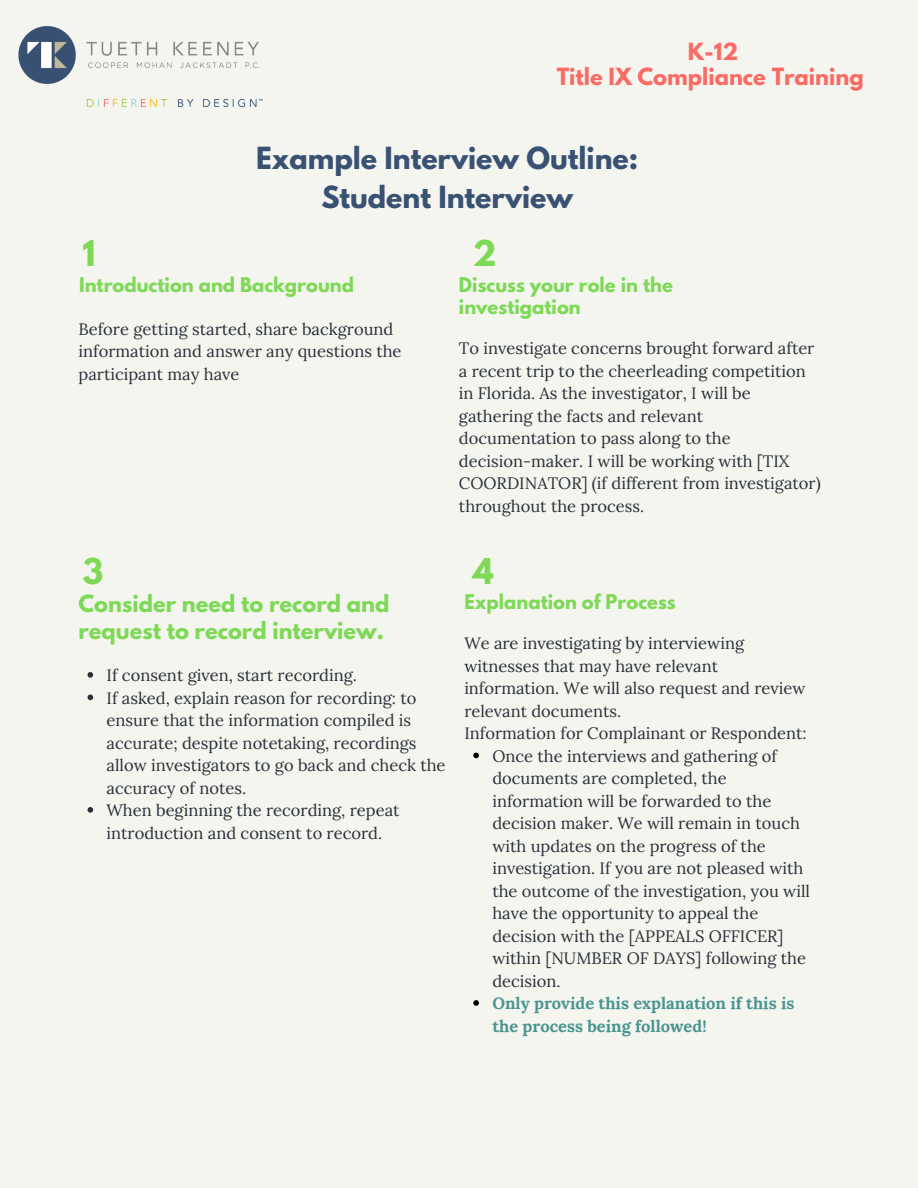
<style>
.page{position:relative;width:918px;height:1188px;background:#f5f5ef}
.page>*{position:absolute;margin:0;border:0;box-sizing:border-box;transform-origin:0 0}
.t1{font:700 31.5px "League Spartan";color:#7ed957}
.t2{font:700 27px/39.3px "League Spartan";color:#395173;text-align:center}
.t3{font:700 21px/27px "League Spartan";color:#7ed957}
.t4{font:700 21px/24.8px "League Spartan";color:#f96b64;text-align:center}
.t5{font:700 18px/22.5px "League Spartan";color:#7ed957}
.t6{font:16.5px/22.5px "Lora";color:#293039}
.t7{font:700 16.5px/22.5px "Lora";color:#48948f}
</style>
<div class="page">
<svg style="left:473px;top:753px;width:6px;height:5px"></svg>
<svg style="left:473px;top:1000px;width:6px;height:6px"></svg>
<svg style="left:88px;top:672px;width:5px;height:6px"></svg>
<svg style="left:88px;top:695px;width:5px;height:5px"></svg>
<svg style="left:88px;top:807px;width:5px;height:6px"></svg>
<img style="left:18px;top:26px;width:245px;height:82px">
<p class="t4" style="left:557px;top:42px;width:308px">K-12<br>Title IX Compliance Training</p>
<h1 class="t1" style="left:82px;top:238px;width:15px">1</h1>
<h2 class="t2" style="left:256px;top:142px;width:384px">Example Interview Outline:<br>Student Interview</h2>
<h1 class="t1" style="left:473px;top:238px;width:25px">2</h1>
<p class="t5" style="left:79px;top:275px;width:276px">Introduction and Background</p>
<p class="t6" style="left:79px;top:317px;width:325px">Before getting started, share background information and answer any questions the participant may have</p>
<p class="t5" style="left:459px;top:275px;width:215px">Discuss your role in the investigation</p>
<p class="t6" style="left:459px;top:337px;width:363px">To investigate concerns brought forward after a recent trip to the cheerleading competition in Florida. As the investigator, I will be gathering the facts and relevant documentation to pass along to the decision-maker. I will be working with [TIX COORDINATOR] (if different from investigator) throughout the process.</p>
<h1 class="t1" style="left:82px;top:556px;width:22px">3</h1>
<h1 class="t1" style="left:473px;top:556px;width:22px">4</h1>
<p class="t3" style="left:79px;top:593px;width:312px">Consider need to record and request to record interview.</p>
<p class="t6" style="left:107px;top:664px;width:340px">If consent given, start recording.<br>If asked, explain reason for recording: to ensure that the information compiled is accurate; despite notetaking, recordings allow investigators to go back and check the accuracy of notes.<br>When beginning the recording, repeat introduction and consent to record.</p>
<p class="t5" style="left:464px;top:593px;width:213px">Explanation of Process</p>
<p class="t6" style="left:464px;top:632px;width:344px">We are investigating by interviewing witnesses that may have relevant information. We will also request and review relevant documents.<br>Information for Complainant or Respondent:</p>
<p class="t6" style="left:492px;top:744px;width:319px">Once the interviews and gathering of documents are completed, the information will be forwarded to the decision maker. We will remain in touch with updates on the progress of the investigation. If you are not pleased with the outcome of the investigation, you will have the opportunity to appeal the decision with the [APPEALS OFFICER] within [NUMBER OF DAYS] following the decision.</p>
<p class="t7" style="left:492px;top:992px;width:304px">Only provide this explanation if this is the process being followed!</p>
</div>
